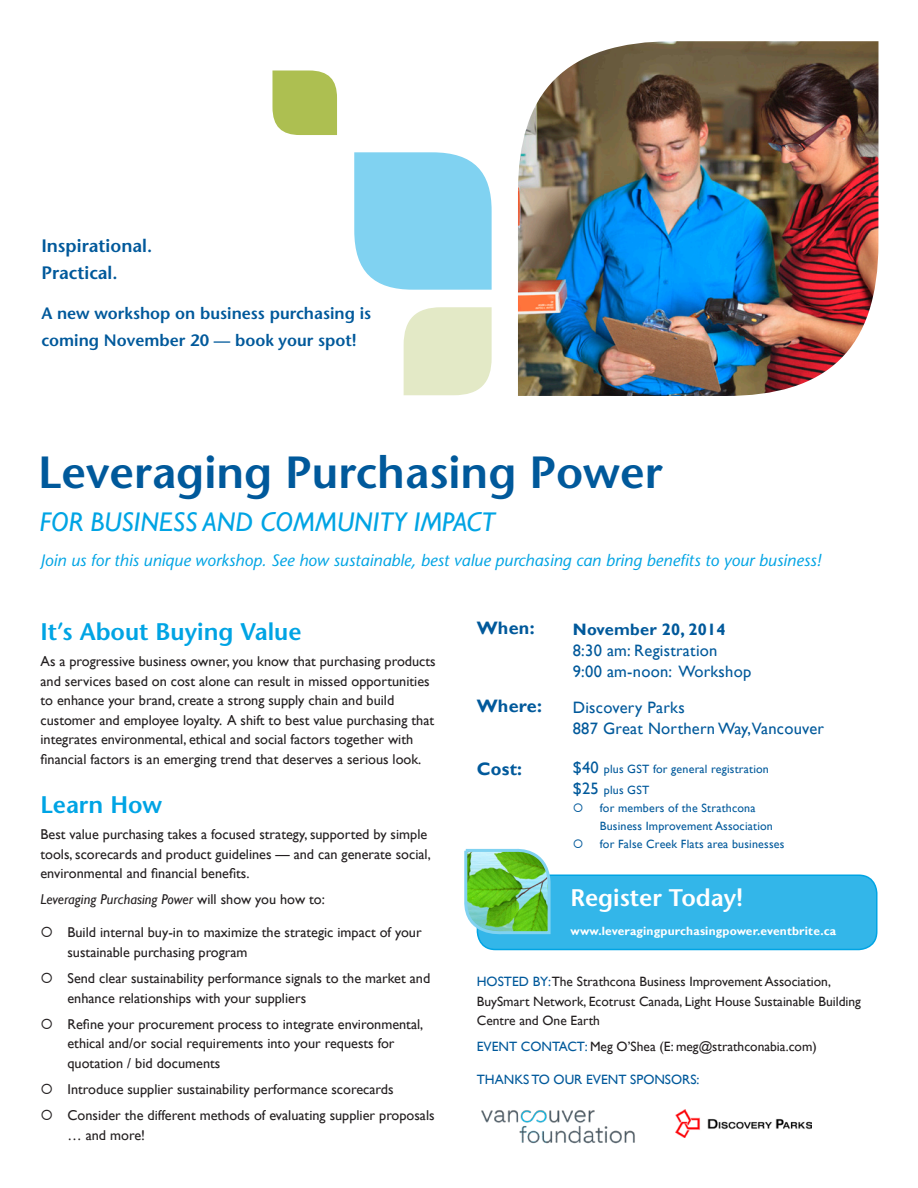
<style>
.page{position:relative;width:918px;height:1188px;background:#fff}
.page>*{position:absolute;margin:0;border:0;box-sizing:border-box;transform-origin:0 0}
.Main_Header{font:600 45px "Stone Sans Std";color:#00599b}
.Main_Header-2{font:italic 27px "Gill Sans";color:#00a4e4}
.Header_1{font:600 24px "Stone Sans Std";color:#00a4e4}
.Header_1-2{font:600 24px "Stone Sans Std";color:#fff}
.Header_1-3{font:600 18px "Stone Sans Std";color:#00599b}
.t1{font:700 18px "Gill Sans";letter-spacing:.015em;color:#00599b}
.t2{font:16.5px/21px "Gill Sans";letter-spacing:.015em;color:#00599b}
.Header_1-4{font:italic 500 16.5px "Stone Sans Std";color:#00a4e4}
.Header_1-5{font:600 16.5px/27px "Stone Sans Std";color:#00599b}
.Body_Copy{font:14.25px/19.5px "Gill Sans";color:#231f20}
.Body_Copy-2{font:italic 14.25px "Gill Sans";color:#231f20}
.Callout_1{font:13.5px/19.5px "Gill Sans";color:#231f20}
.Callout_1-2{font:13.5px "Gill Sans";color:#00599b}
.t3{font:12px/18px "Gill Sans";letter-spacing:.015em;color:#00599b}
.t4{font:700 12px "Gill Sans";letter-spacing:.015em;color:#fff}
.s1{font-style:normal}
.s2{font-weight:700}
.s3{font-size:16.5px}
.s4{color:#00599b}
</style>
<div class="page">
<img style="left:518px;top:41px;width:361px;height:355px">
<svg style="left:354px;top:152px;width:138px;height:138px"></svg>
<svg style="left:272px;top:70px;width:65px;height:65px"></svg>
<svg style="left:404px;top:307px;width:88px;height:88px"></svg>
<img style="left:676px;top:1110px;width:136px;height:28px">
<div style="left:477px;top:875px;width:400px;height:75px;background:#33b6e9;border-radius:18px"></div>
<div style="left:477px;top:874px;width:401px;height:76px;border:2px solid #00a4e4;border-radius:18px"></div>
<img style="left:464px;top:848px;width:88px;height:88px">
<img style="left:481px;top:1110px;width:154px;height:34px">
<p class="Header_1-3" style="left:41px;top:235px;width:112px">Inspirational.</p>
<p class="Header_1-3" style="left:41px;top:262px;width:78px">Practical.</p>
<p class="Header_1-5" style="left:41px;top:300px;width:331px">A new workshop on business purchasing is coming November 20 — book your spot!</p>
<p class="Main_Header" style="left:38px;top:445px;width:626px">Leveraging Purchasing Power</p>
<p class="Main_Header-2" style="left:40px;top:507px;width:457px">FOR BUSINESS AND COMMUNITY IMPACT</p>
<p class="Header_1-4" style="left:40px;top:550px;width:782px">Join us for this unique workshop. See how sustainable, best value purchasing can bring benefits to your business!</p>
<p class="Header_1" style="left:40px;top:617px;width:262px">It’s About Buying Value</p>
<p class="Body_Copy" style="left:40px;top:652px;width:397px">As a progressive business owner, you know that purchasing products and services based on cost alone can result in missed opportunities to enhance your brand, create a strong supply chain and build customer and employee loyalty. A shift to best value purchasing that integrates environmental, ethical and social factors together with financial factors is an emerging trend that deserves a serious look.</p>
<p class="Header_1" style="left:40px;top:790px;width:123px">Learn How</p>
<p class="Body_Copy" style="left:40px;top:825px;width:392px">Best value purchasing takes a focused strategy, supported by simple tools, scorecards and product guidelines — and can generate social, environmental and financial benefits.</p>
<p class="Body_Copy-2" style="left:40px;top:891px;width:286px">Leveraging Purchasing Power <span class="s1">will show you how to:</span></p>
<p class="Body_Copy" style="left:68px;top:923px;width:356px">Build internal buy-in to maximize the strategic impact of your sustainable purchasing program</p>
<p class="Body_Copy" style="left:68px;top:969px;width:364px">Send clear sustainability performance signals to the market and enhance relationships with your suppliers</p>
<p class="Body_Copy" style="left:68px;top:1015px;width:357px">Refine your procurement process to integrate environmental, ethical and/or social requirements into your requests for quotation / bid documents</p>
<p class="Body_Copy" style="left:68px;top:1080px;width:328px">Introduce supplier sustainability performance scorecards</p>
<p class="Body_Copy" style="left:68px;top:1106px;width:369px">Consider the different methods of evaluating supplier proposals … and more!</p>
<p class="t1" style="left:477px;top:618px;width:59px">When:</p>
<p class="t2" style="left:573px;top:619px;width:180px"><span class="s2">November 20, 2014<br></span>8:30 am: Registration<br>9:00 am-noon: Workshop</p>
<p class="t1" style="left:477px;top:696px;width:67px">Where:</p>
<p class="t2" style="left:573px;top:697px;width:253px">Discovery Parks<br>887 Great Northern Way,Vancouver</p>
<p class="t1" style="left:477px;top:758px;width:47px">Cost:</p>
<p class="t3" style="left:573px;top:761px;width:198px"><span class="s3">$40</span> plus GST for general registration</p>
<p class="t3" style="left:573px;top:782px;width:78px"><span class="s3">$25</span> plus GST</p>
<p class="t3" style="left:600px;top:800px;width:175px">for members of the Strathcona<br>Business Improvement Association</p>
<p class="t3" style="left:600px;top:836px;width:186px">for False Creek Flats area businesses</p>
<p class="Header_1-2" style="left:571px;top:883px;width:174px">Register Today!</p>
<p class="t4" style="left:571px;top:923px;width:267px">www.leveragingpurchasingpower.eventbrite.ca</p>
<p class="Callout_1" style="left:477px;top:972px;width:386px"><span class="s4">HOSTED BY:</span>The Strathcona Business Improvement Association,<br>BuySmart Network, Ecotrust Canada, Light House Sustainable Building<br>Centre and One Earth</p>
<p class="Callout_1" style="left:477px;top:1037px;width:341px"><span class="s4">EVENT CONTACT:</span> Meg O’Shea (E: meg@strathconabia.com)</p>
<p class="Callout_1-2" style="left:477px;top:1072px;width:224px">THANKS TO OUR EVENT SPONSORS:</p>
</div>
